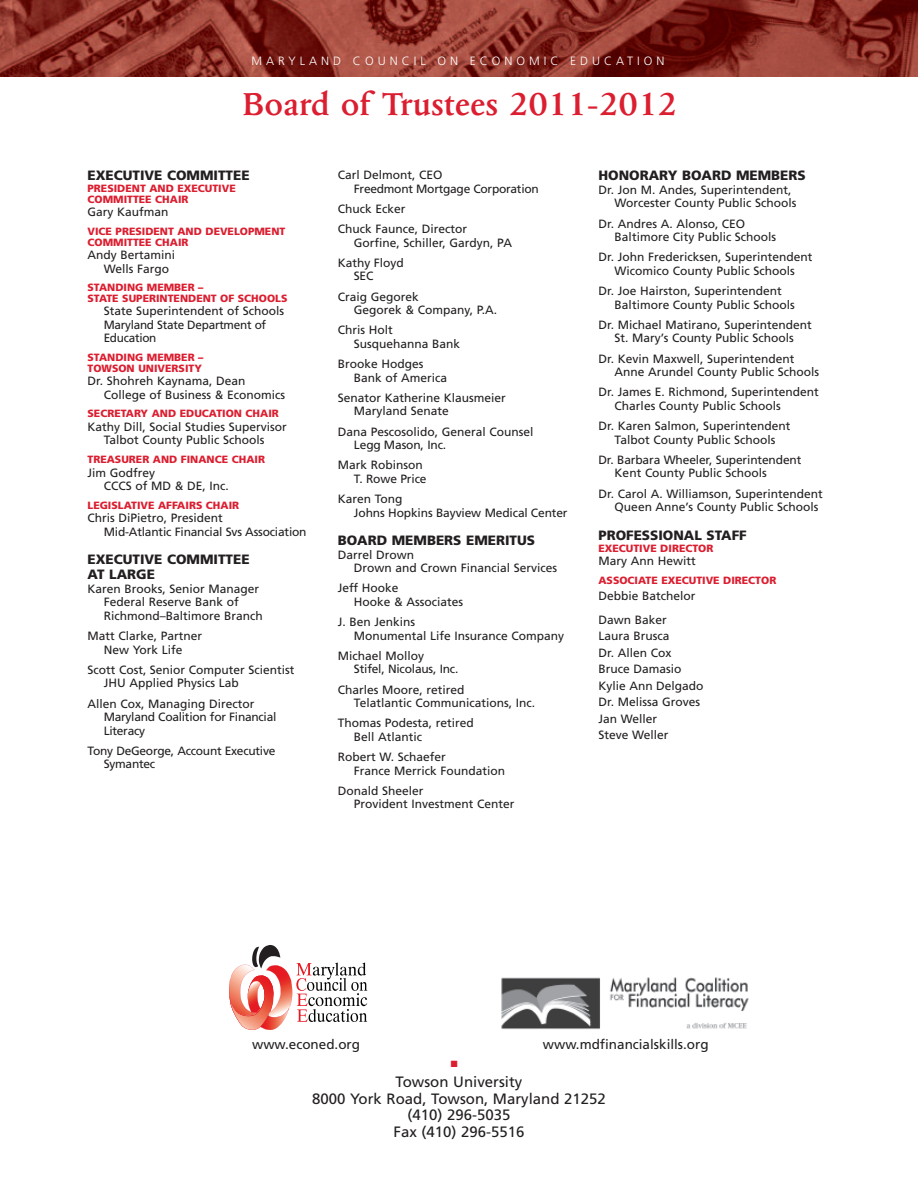
<style>
.page{position:relative;width:918px;height:1188px;background:#fff}
.page>*{position:absolute;margin:0;border:0;box-sizing:border-box;transform-origin:0 0}
.t1{font:600 36px "Columbus";color:#db1e30}
.t2{font:15px/16.5px "Frutiger";color:#231f20;text-align:center}
.t3{font:900 13.5px/15px "Frutiger";color:#231f20}
.t4{font:13.5px "Frutiger";color:#231f20}
.t5{font:12px/13.5px "Frutiger";color:#231f20}
.t6{font:12px/13.5px "Frutiger";letter-spacing:-.02em;color:#231f20}
.t7{font:300 12px "Frutiger";letter-spacing:.335em;color:#fff}
.t8{font:900 10.5px/10.5px "Frutiger";color:#db1e30}
.t9{font:9px "Zapf Dingbats";color:#db1e30}
</style>
<div class="page">
<img style="left:0;top:0;width:918px;height:76px">
<img style="left:501px;top:977px;width:248px;height:53px">
<svg style="left:229px;top:945px;width:138px;height:85px"></svg>
<p class="t7" style="left:251px;top:56px;width:415px">MARYLAND COUNCIL ON ECONOMIC EDUCATION</p>
<h1 class="t1" style="left:242px;top:90px;width:436px">Board of Trustees 2011-2012</h1>
<p class="t3" style="left:88px;top:169px;width:164px">EXECUTIVE COMMITTEE</p>
<p class="t8" style="left:88px;top:184px;width:150px">PRESIDENT AND EXECUTIVE<br>COMMITTEE CHAIR</p>
<p class="t5" style="left:88px;top:206px;width:83px">Gary Kaufman</p>
<p class="t8" style="left:88px;top:227px;width:199px">VICE PRESIDENT AND DEVELOPMENT<br>COMMITTEE CHAIR</p>
<p class="t5" style="left:104px;top:249px;width:73px;text-indent:-16px">Andy Bertamini<br>Wells Fargo</p>
<p class="t8" style="left:88px;top:283px;width:201px">STANDING MEMBER –<br>STATE SUPERINTENDENT OF SCHOOLS</p>
<p class="t6" style="left:104px;top:305px;width:182px">State Superintendent of Schools<br>Maryland State Department of<br>Education</p>
<p class="t8" style="left:88px;top:353px;width:117px">STANDING MEMBER –<br>TOWSON UNIVERSITY</p>
<p class="t5" style="left:104px;top:375px;width:183px;text-indent:-16px">Dr. Shohreh Kaynama, Dean<br>College of Business &amp; Economics</p>
<p class="t8" style="left:88px;top:409px;width:193px">SECRETARY AND EDUCATION CHAIR</p>
<p class="t5" style="left:88px;top:421px;width:201px;text-align:center">Kathy Dill, Social Studies Supervisor<br>Talbot County Public Schools</p>
<p class="t8" style="left:88px;top:455px;width:179px">TREASURER AND FINANCE CHAIR</p>
<p class="t5" style="left:104px;top:467px;width:126px;text-indent:-16px">Jim Godfrey<br>CCCS of MD &amp; DE, Inc.</p>
<p class="t8" style="left:88px;top:501px;width:153px">LEGISLATIVE AFFAIRS CHAIR</p>
<p class="t5" style="left:104px;top:512px;width:204px;text-indent:-16px">Chris DiPietro, President<br>Mid-Atlantic Financial Svs Association</p>
<p class="t3" style="left:88px;top:553px;width:164px">EXECUTIVE COMMITTEE<br>AT LARGE</p>
<p class="t5" style="left:104px;top:583px;width:160px;text-indent:-16px">Karen Brooks, Senior Manager<br>Federal Reserve Bank of<br>Richmond–Baltimore Branch</p>
<p class="t5" style="left:88px;top:630px;width:116px;text-align:center">Matt Clarke, Partner<br>New York Life</p>
<p class="t5" style="left:104px;top:664px;width:192px;text-indent:-16px">Scott Cost, Senior Computer Scientist<br>JHU Applied Physics Lab</p>
<p class="t6" style="left:104px;top:698px;width:174px;text-indent:-16px">Allen Cox, Managing Director<br>Maryland Coalition for Financial<br>Literacy</p>
<p class="t6" style="left:104px;top:745px;width:173px;text-indent:-16px">Tony DeGeorge, Account Executive<br>Symantec</p>
<p class="t6" style="left:354px;top:169px;width:186px;text-indent:-16px">Carl Delmont, CEO<br>Freedmont Mortgage Corporation</p>
<p class="t5" style="left:338px;top:200px;width:131px;line-height:20.2px">Chuck Ecker<br>Chuck Faunce, Director</p>
<p class="t5" style="left:338px;top:233px;width:176px;line-height:20.2px;text-indent:16px">Gorfine, Schiller, Gardyn, PA<br>Kathy Floyd</p>
<p class="t5" style="left:338px;top:267px;width:83px;line-height:20.2px;text-indent:16px">SEC<br>Craig Gegorek</p>
<p class="t5" style="left:338px;top:301px;width:161px;line-height:20.2px;text-indent:16px">Gegorek &amp; Company, P.A.<br>Chris Holt</p>
<p class="t5" style="left:338px;top:335px;width:124px;line-height:20.2px;text-indent:16px">Susquehanna Bank<br>Brooke Hodges</p>
<p class="t5" style="left:338px;top:368px;width:170px;line-height:20.2px;text-indent:16px">Bank of America<br>Senator Katherine Klausmeier</p>
<p class="t5" style="left:338px;top:402px;width:197px;line-height:20.2px;text-indent:16px">Maryland Senate<br>Dana Pescosolido, General Counsel</p>
<p class="t5" style="left:338px;top:436px;width:110px;line-height:20.2px;text-indent:16px">Legg Mason, Inc.<br>Mark Robinson</p>
<p class="t5" style="left:338px;top:470px;width:90px;line-height:20.2px;text-indent:16px">T. Rowe Price<br>Karen Tong</p>
<p class="t5" style="left:354px;top:507px;width:215px">Johns Hopkins Bayview Medical Center</p>
<p class="t3" style="left:338px;top:534px;width:199px">BOARD MEMBERS EMERITUS</p>
<p class="t5" style="left:354px;top:549px;width:205px;text-indent:-16px">Darrel Drown<br>Drown and Crown Financial Services</p>
<p class="t5" style="left:354px;top:582px;width:111px;text-indent:-16px">Jeff Hooke<br>Hooke &amp; Associates</p>
<p class="t5" style="left:354px;top:616px;width:212px;text-indent:-16px">J. Ben Jenkins<br>Monumental Life Insurance Company</p>
<p class="t5" style="left:354px;top:650px;width:106px;text-indent:-16px">Michael Molloy<br>Stifel, Nicolaus, Inc.</p>
<p class="t5" style="left:354px;top:684px;width:183px;text-indent:-16px">Charles Moore, retired<br>Telatlantic Communications, Inc.</p>
<p class="t5" style="left:354px;top:717px;width:121px;text-indent:-16px">Thomas Podesta, retired<br>Bell Atlantic</p>
<p class="t5" style="left:354px;top:751px;width:153px;text-indent:-16px">Robert W. Schaefer<br>France Merrick Foundation</p>
<p class="t5" style="left:354px;top:785px;width:162px;text-indent:-16px">Donald Sheeler<br>Provident Investment Center</p>
<p class="t3" style="left:598px;top:169px;width:209px">HONORARY BOARD MEMBERS</p>
<p class="t5" style="left:615px;top:184px;width:183px;text-indent:-16px">Dr. Jon M. Andes, Superintendent,<br>Worcester County Public Schools</p>
<p class="t5" style="left:615px;top:218px;width:163px;text-indent:-16px">Dr. Andres A. Alonso, CEO<br>Baltimore City Public Schools</p>
<p class="t5" style="left:598px;top:251px;width:215px;text-align:center">Dr. John Fredericksen, Superintendent<br>Wicomico County Public Schools</p>
<p class="t5" style="left:615px;top:285px;width:182px;text-indent:-16px">Dr. Joe Hairston, Superintendent<br>Baltimore County Public Schools</p>
<p class="t5" style="left:598px;top:319px;width:215px;text-align:center">Dr. Michael Matirano, Superintendent<br>St. Mary’s County Public Schools</p>
<p class="t5" style="left:615px;top:353px;width:206px;text-indent:-16px">Dr. Kevin Maxwell, Superintendent<br>Anne Arundel County Public Schools</p>
<p class="t5" style="left:615px;top:386px;width:206px;text-indent:-16px">Dr. James E. Richmond, Superintendent<br>Charles County Public Schools</p>
<p class="t5" style="left:598px;top:420px;width:193px;text-align:center">Dr. Karen Salmon, Superintendent<br>Talbot County Public Schools</p>
<p class="t5" style="left:615px;top:454px;width:188px;text-indent:-16px">Dr. Barbara Wheeler, Superintendent<br>Kent County Public Schools</p>
<p class="t5" style="left:615px;top:488px;width:210px;text-indent:-16px">Dr. Carol A. Williamson, Superintendent<br>Queen Anne’s County Public Schools</p>
<p class="t3" style="left:598px;top:528px;width:150px">PROFESSIONAL STAFF</p>
<p class="t8" style="left:598px;top:544px;width:116px">EXECUTIVE DIRECTOR</p>
<p class="t5" style="left:598px;top:555px;width:99px">Mary Ann Hewitt</p>
<p class="t8" style="left:598px;top:576px;width:179px">ASSOCIATE EXECUTIVE DIRECTOR</p>
<p class="t5" style="left:598px;top:585px;width:99px;line-height:23.2px">Debbie Batchelor<br>Dawn Baker</p>
<p class="t5" style="left:598px;top:629px;width:107px;line-height:16.5px">Laura Brusca<br>Dr. Allen Cox<br>Bruce Damasio<br>Kylie Ann Delgado<br>Dr. Melissa Groves<br>Jan Weller<br>Steve Weller</p>
<p class="t4" style="left:252px;top:1039px;width:109px">www.econed.org</p>
<p class="t4" style="left:543px;top:1039px;width:167px">www.mdfinancialskills.org</p>
<p class="t9" style="left:451px;top:1058px;width:8px">■</p>
<p class="t2" style="left:312px;top:1075px;width:295px">Towson University<br>8000 York Road, Towson, Maryland 21252 (410) 296-5035<br>Fax (410) 296-5516</p>
</div>
